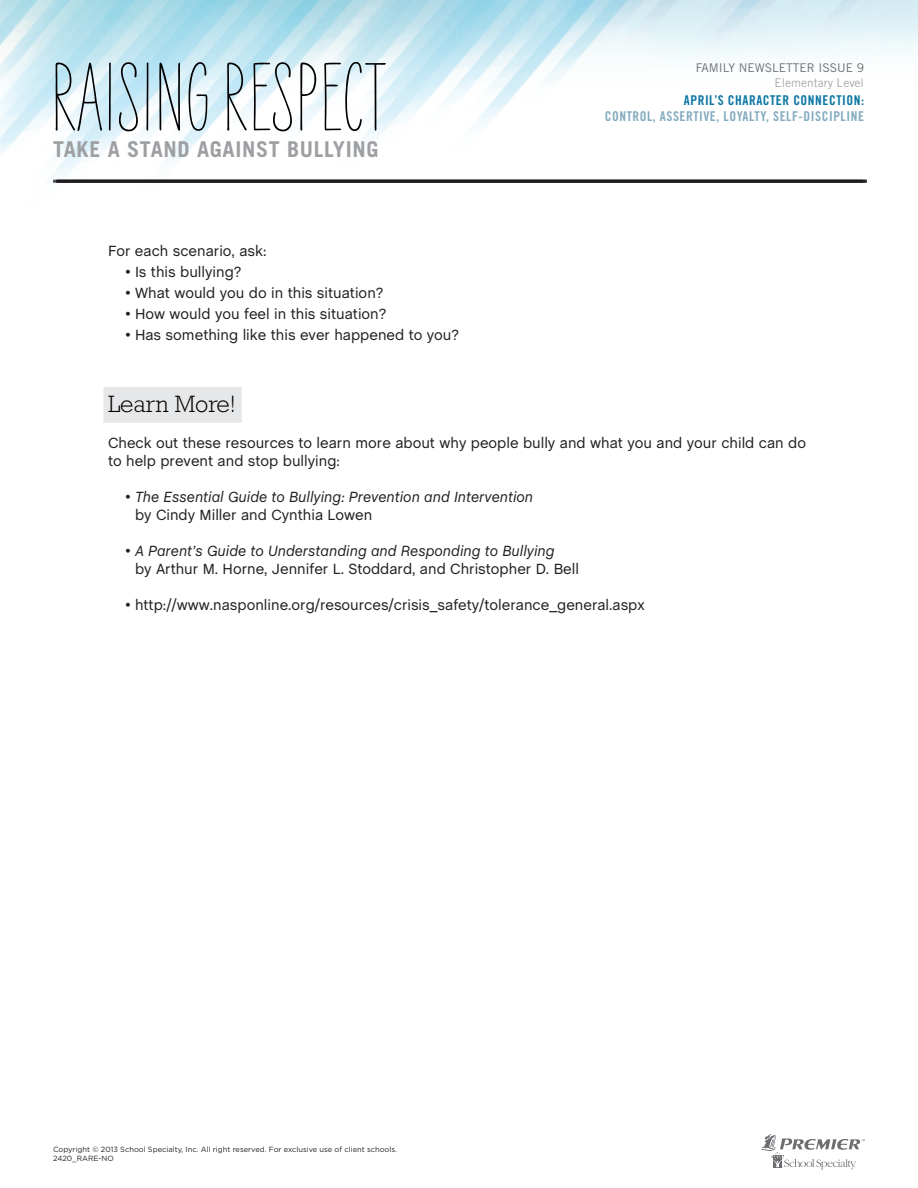
<style>
.page{position:relative;width:918px;height:1188px;background:#fff}
.page>*{position:absolute;margin:0;border:0;box-sizing:border-box;transform-origin:0 0}
.t1{font:99.3px "Liebe Erika";color:#000}
.Paragraph_Header{font:300 24px "Rockwell Std";color:#000}
.t2{font:700 21.75px "Trade Gothic";letter-spacing:.03em;color:#9d9fa2}
.t3{font:15px/18px "Chalet";color:#231f20}
.t4{font:italic 15px/18px "Chalet";color:#231f20}
.Character_Connection{font:13.5px "Trade Gothic Bold Cond Twenty";letter-spacing:.04em;color:#84acbf}
.Character_Connection-2{font:13.5px "Trade Gothic Bold Cond Twenty";letter-spacing:.04em;color:#0b76a1}
.Family_Newsletter{font:12px/15px "Trade Gothic";color:#6c6d70;text-align:right}
.t5{font:7.5px/9px "Gotham";color:#231f20}
.s1{font-family:"Gotham"}
.s2{color:#a8a9ad}
.s3{font-family:"Gotham";font-style:normal}
.s4{font-style:normal}
.s5{font-style:italic}
</style>
<div class="page">
<img style="left:0;top:0;width:918px;height:180px">
<svg style="left:761px;top:1134px;width:104px;height:35px"></svg>
<div style="left:104px;top:387px;width:138px;height:36px;background:#e6e7e9"></div>
<hr style="left:57px;top:180px;width:810px;height:3px;background:#231f20">
<h1 class="t1" style="left:50px;top:41px;width:338px">RAISING RESPECT</h1>
<h3 class="t2" style="left:53px;top:136px;width:327px">TAKE A STAND AGAINST BULLYING</h3>
<p class="t3" style="left:108px;top:242px;width:160px">For each scenario, ask:</p>
<p class="t3" style="left:124px;top:263px;width:119px"><span class="s1">•</span> Is this bullying?</p>
<p class="t3" style="left:124px;top:284px;width:261px"><span class="s1">•</span> What would you do in this situation?</p>
<p class="t3" style="left:124px;top:305px;width:264px"><span class="s1">•</span> How would you feel in this situation?</p>
<p class="t3" style="left:124px;top:326px;width:336px"><span class="s1">•</span> Has something like this ever happened to you?</p>
<p class="Family_Newsletter" style="left:696px;top:60px;width:170px">FAMILY NEWSLETTER ISSUE 9<br><span class="s2">Elementary Level</span></p>
<p class="Character_Connection-2" style="left:684px;top:92px;width:182px">APRIL’S CHARACTER CONNECTION:</p>
<p class="Character_Connection" style="left:605px;top:108px;width:261px">CONTROL, ASSERTIVE, LOYALTY, SELF-DISCIPLINE</p>
<p class="Paragraph_Header" style="left:108px;top:391px;width:129px">Learn More!</p>
<p class="t3" style="left:108px;top:434px;width:700px">Check out these resources to learn more about why people bully and what you and your child can do to help prevent and stop bullying:</p>
<p class="t4" style="left:135px;top:489px;width:400px;text-indent:-10px"><span class="s3">•</span> The Essential Guide to Bullying: Prevention and Intervention <span class="s4">by Cindy Miller and Cynthia Lowen</span></p>
<p class="t3" style="left:135px;top:542px;width:445px;text-indent:-10px"><span class="s1">•</span> <span class="s5">A Parent’s Guide to Understanding and Responding to Bullying<br></span>by Arthur M. Horne, Jennifer L. Stoddard, and Christopher D. Bell</p>
<p class="t3" style="left:124px;top:596px;width:522px"><span class="s1">•</span> http://www.nasponline.org/resources/crisis_safety/tolerance_general.aspx</p>
<p class="t5" style="left:53px;top:1145px;width:345px">Copyright © 2013 School Specialty, Inc. All right reserved. For exclusive use of client schools.<br>2420_RARE-NO</p>
</div>
